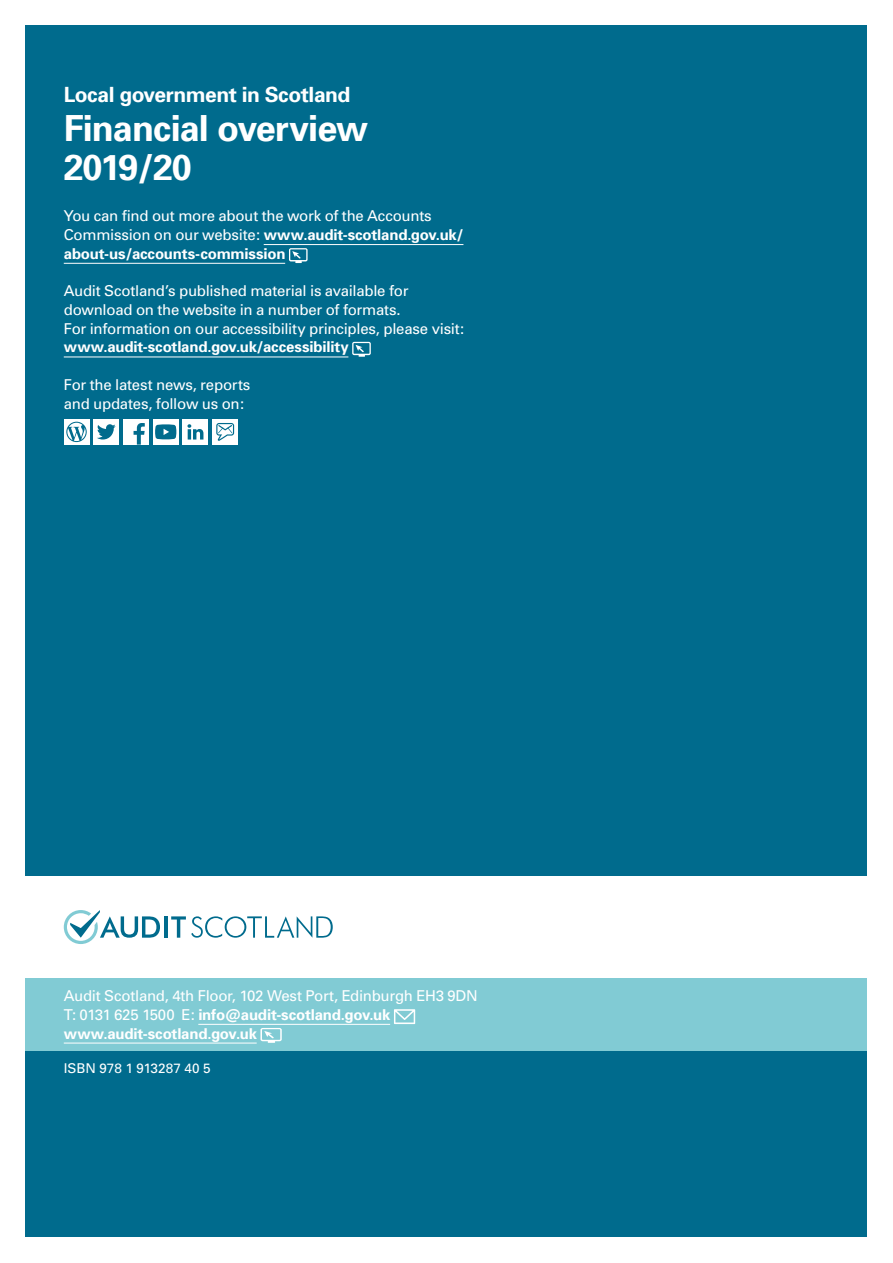
<style>
.page{position:relative;width:893px;height:1263px;background:#fff}
.page>*{position:absolute;margin:0;border:0;box-sizing:border-box;transform-origin:0 0}
.AS-V07-BC_Report_tit{font:700 36px/39px "Univers";letter-spacing:-.025em;color:#fff}
.AS-V08-BC_Report_sub{font:700 21px "Univers";letter-spacing:-.02em;color:#fff}
.AS-V09-White_text{font:15px/18.8px "Univers";letter-spacing:-.02em;color:#fff}
.AS-V09-White_text-2{font:700 15px "Univers";letter-spacing:-.01em;color:#fff}
.AS-V13-ISBN_details{font:13.5px "Univers";color:#fff}
.s1{font-weight:700}
.s2{font-weight:400}
</style>
<div class="page">
<div style="left:26px;top:26px;width:841px;height:1211px;background:#006b8d"></div>
<div style="left:0;top:876px;width:893px;height:174px;background:#fff"></div>
<div style="left:26px;top:978px;width:841px;height:72px;background:#81cbd4"></div>
<hr style="left:264px;top:244px;width:199px;height:1px;background:#fff">
<hr style="left:64px;top:263px;width:221px;height:1px;background:#fff">
<hr style="left:64px;top:357px;width:284px;height:1px;background:#fff">
<svg style="left:289px;top:248px;width:19px;height:15px"></svg>
<svg style="left:352px;top:342px;width:19px;height:15px"></svg>
<div style="left:64px;top:419px;width:25px;height:26px;background:#fff"></div>
<svg style="left:66px;top:422px;width:21px;height:20px"></svg>
<div style="left:94px;top:419px;width:25px;height:26px;background:#fff"></div>
<svg style="left:97px;top:424px;width:19px;height:15px"></svg>
<div style="left:212px;top:419px;width:26px;height:26px;background:#fff"></div>
<svg style="left:216px;top:423px;width:18px;height:18px"></svg>
<div style="left:183px;top:419px;width:25px;height:26px;background:#fff"></div>
<svg style="left:187px;top:424px;width:16px;height:15px"></svg>
<div style="left:123px;top:419px;width:26px;height:26px;background:#fff"></div>
<svg style="left:134px;top:423px;width:11px;height:22px"></svg>
<div style="left:153px;top:419px;width:25px;height:26px;background:#fff"></div>
<svg style="left:155px;top:424px;width:24px;height:15px"></svg>
<hr style="left:164px;top:916px;width:3px;height:22px;background:#006b8d">
<svg style="left:171px;top:916px;width:162px;height:22px"></svg>
<svg style="left:64px;top:910px;width:96px;height:34px"></svg>
<hr style="left:198px;top:1024px;width:192px;height:1px;background:#fff">
<hr style="left:64px;top:1043px;width:193px;height:1px;background:#fff">
<svg style="left:394px;top:1009px;width:21px;height:15px"></svg>
<svg style="left:260px;top:1028px;width:22px;height:15px"></svg>
<h2 class="AS-V08-BC_Report_sub" style="left:64px;top:82px;width:288px">Local government in Scotland</h2>
<h2 class="AS-V07-BC_Report_tit" style="left:64px;top:108px;width:306px">Financial overview<br>2019/20</h2>
<p class="AS-V09-White_text" style="left:64px;top:207px;width:401px">You can find out more about the work of the Accounts<br>Commission on our website: <span class="s1">www.audit-scotland.gov.uk/ about-us/accounts-commission</span></p>
<p class="AS-V09-White_text" style="left:64px;top:282px;width:402px">Audit Scotland’s published material is available for download on the website in a number of formats.<br>For information on our accessibility principles, please visit: <span class="s1">www.audit-scotland.gov.uk/accessibility</span></p>
<p class="AS-V09-White_text" style="left:64px;top:375px;width:188px">For the latest news, reports and updates, follow us on:</p>
<p class="AS-V09-White_text" style="left:64px;top:986px;width:416px">Audit Scotland, 4th Floor, 102 West Port, Edinburgh EH3 9DN</p>
<p class="AS-V09-White_text-2" style="left:64px;top:1005px;width:328px"><span class="s2">T: 0131 625 1500 E:</span> info@audit-scotland.gov.uk</p>
<p class="AS-V09-White_text-2" style="left:64px;top:1024px;width:195px">www.audit-scotland.gov.uk</p>
<p class="AS-V13-ISBN_details" style="left:64px;top:1060px;width:148px">ISBN 978 1 913287 40 5</p>
</div>
